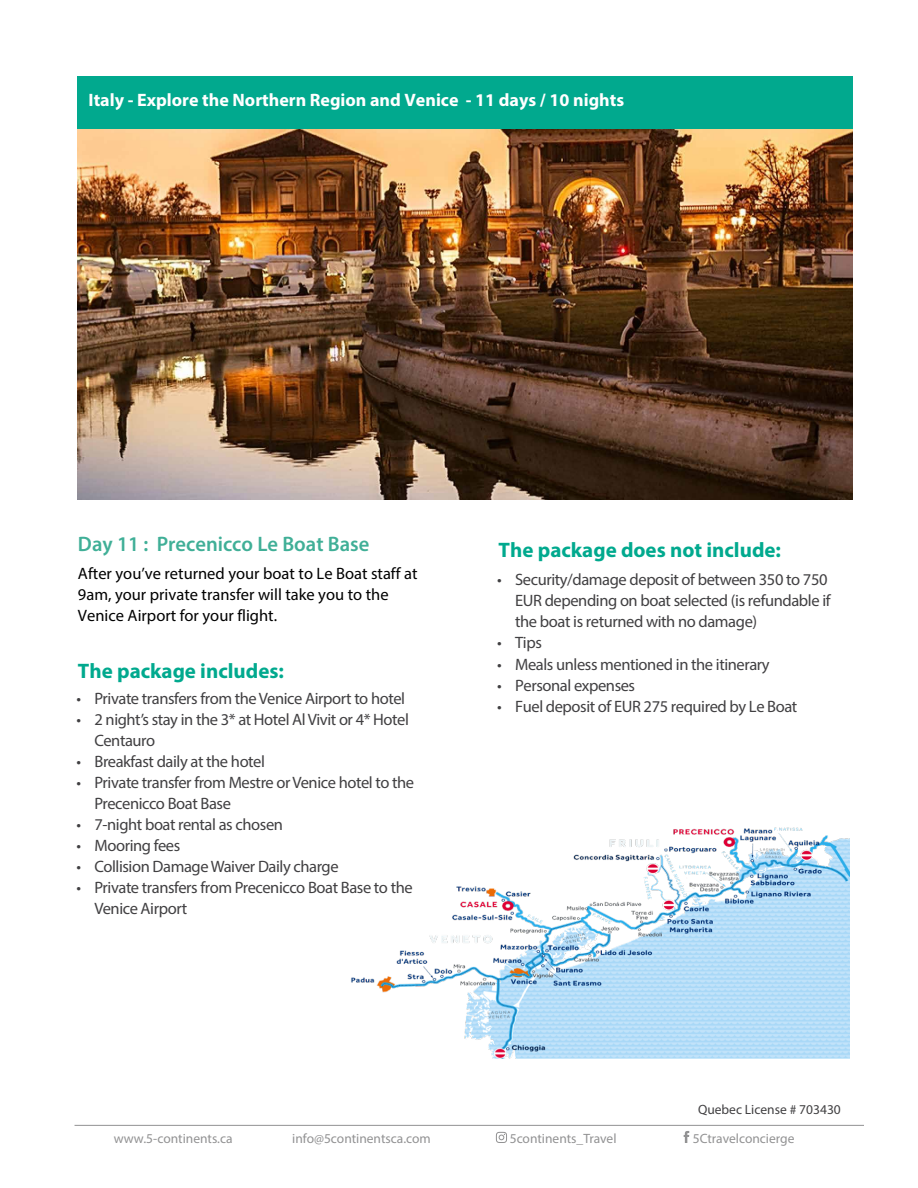
<style>
.page{position:relative;width:918px;height:1188px;background:#fff}
.page>*{position:absolute;margin:0;border:0;box-sizing:border-box;transform-origin:0 0}
.t1{font:700 21px "Myriad Pro";color:#01a98e}
.t2{font:600 21px "Myriad Pro";color:#40af97}
.t3{font:700 18px "Myriad Pro";color:#fff}
.t4{font:16.5px/21px "Myriad Pro";letter-spacing:-.025em;color:#414042}
.t5{font:16.5px/21px "Myriad Pro";color:#000}
.t6{font:13.5px "Myriad Pro";color:#929293}
.t7{font:13.5px "Myriad Pro";color:#414042}
</style>
<div class="page">
<img style="left:77px;top:128px;width:776px;height:372px">
<div style="left:77px;top:76px;width:776px;height:52px;background:#01a98e"></div>
<svg style="left:496px;top:1132px;width:11px;height:11px"></svg>
<svg style="left:684px;top:1131px;width:5px;height:12px"></svg>
<hr style="left:75px;top:1125px;width:789px;height:1px;background:#929293">
<img style="left:351px;top:827px;width:498px;height:231px">
<p class="t3" style="left:89px;top:89px;width:537px">Italy - Explore the Northern Region and Venice - 11 days / 10 nights</p>
<p class="t2" style="left:78px;top:531px;width:293px">Day 11 : Precenicco Le Boat Base</p>
<p class="t5" style="left:78px;top:562px;width:341px">After you’ve returned your boat to Le Boat staff at<br>9am, your private transfer will take you to the<br>Venice Airport for your flight.</p>
<p class="t1" style="left:78px;top:657px;width:208px">The package includes:</p>
<p class="t4" style="left:76px;top:687px;width:330px">• Private transfers from the Venice Airport to hotel</p>
<p class="t4" style="left:95px;top:708px;width:316px;text-indent:-18px">• 2 night’s stay in the 3* at Hotel Al Vivit or 4* Hotel<br>Centauro</p>
<p class="t4" style="left:76px;top:750px;width:190px">• Breakfast daily at the hotel</p>
<p class="t4" style="left:95px;top:771px;width:321px;text-indent:-18px">• Private transfer from Mestre or Venice hotel to the<br>Precenicco Boat Base</p>
<p class="t4" style="left:76px;top:814px;width:208px">• 7-night boat rental as chosen</p>
<p class="t4" style="left:76px;top:835px;width:105px">• Mooring fees</p>
<p class="t4" style="left:76px;top:856px;width:264px">• Collision Damage Waiver Daily charge</p>
<p class="t4" style="left:95px;top:877px;width:320px;text-indent:-18px">• Private transfers from Precenicco Boat Base to the<br>Venice Airport</p>
<p class="t1" style="left:499px;top:537px;width:284px">The package does not include:</p>
<p class="t4" style="left:515px;top:569px;width:317px;text-indent:-18px">• Security/damage deposit of between 350 to 750<br>EUR depending on boat selected (is refundable if the boat is returned with no damage)</p>
<p class="t4" style="left:497px;top:632px;width:46px">• Tips</p>
<p class="t4" style="left:497px;top:653px;width:274px">• Meals unless mentioned in the itinerary</p>
<p class="t4" style="left:497px;top:674px;width:139px">• Personal expenses</p>
<p class="t4" style="left:497px;top:695px;width:302px">• Fuel deposit of EUR 275 required by Le Boat</p>
<p class="t7" style="left:698px;top:1102px;width:144px">Quebec License # 703430</p>
<p class="t6" style="left:114px;top:1130px;width:120px">www.5-continents.ca</p>
<p class="t6" style="left:292px;top:1130px;width:140px">info@5continentsca.com</p>
<p class="t6" style="left:510px;top:1130px;width:108px">5continents_Travel</p>
<p class="t6" style="left:693px;top:1130px;width:103px">5Ctravelconcierge</p>
</div>
